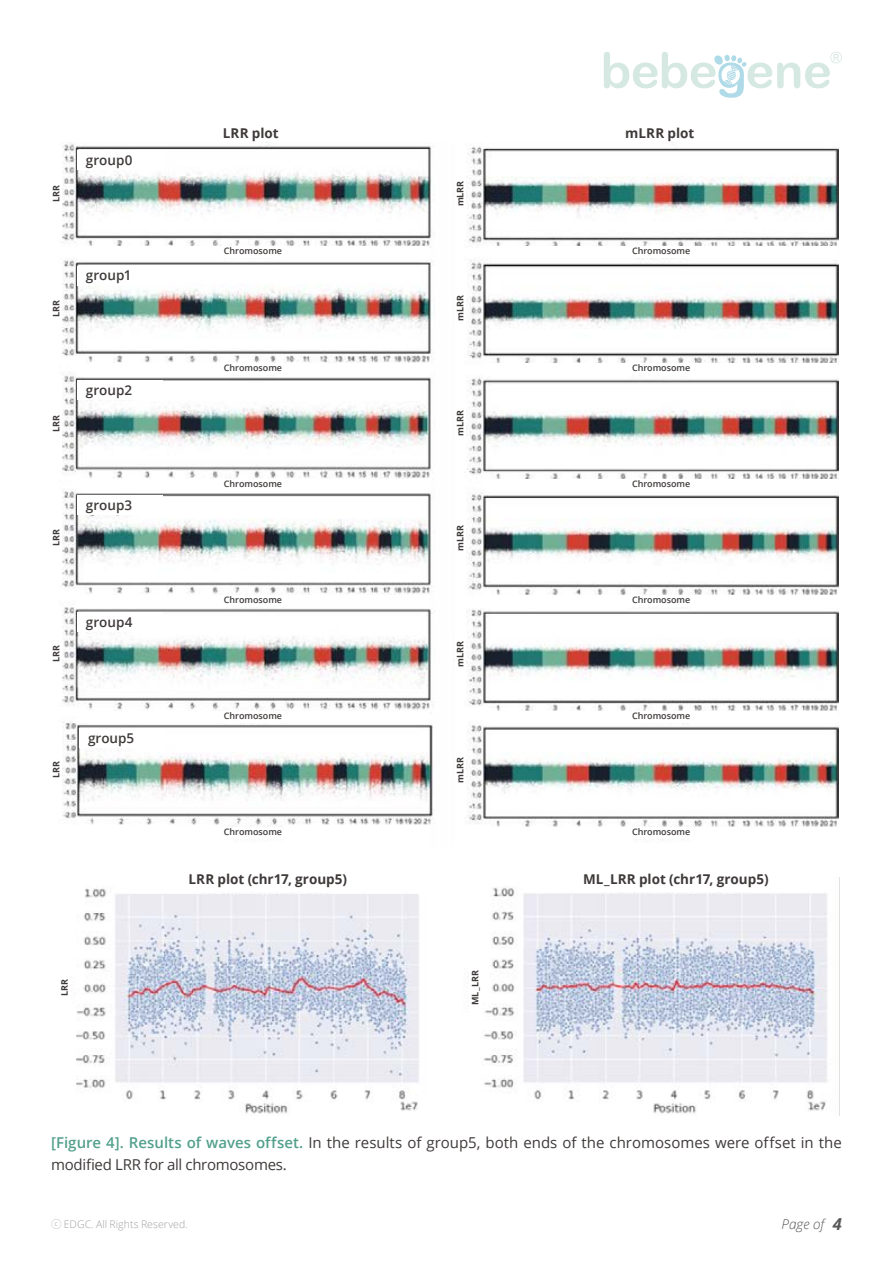
<style>
.page{position:relative;width:893px;height:1263px;background:#fff}
.page>*{position:absolute;margin:0;border:0;box-sizing:border-box;transform-origin:0 0}
.t1{font:15px/22.5px "Open Sans";letter-spacing:-.005em;color:#3e3a39}
.t2{font:700 13.5px "Open Sans";color:#3e3a39}
.t3{font:600 13.5px "Open Sans";color:#3e3a39}
.t4{font:italic 300 13.5px "Open Sans";color:#595757}
.t5{font:300 10.5px "Open Sans";letter-spacing:.005em;color:#9fa0a0}
.t6{font:600 9px "Open Sans";letter-spacing:-.005em;color:#3e3a39}
.t7{font:700 9px "Open Sans";letter-spacing:-.005em;color:#3e3a39}
.s1{font-weight:600;color:#53a08c}
.s2{font-family:"Noto Sans CJ Kkr";font-weight:100}
.s3{font-weight:700;font-size:16.5px}
</style>
<div class="page">
<svg style="left:604px;top:52px;width:238px;height:46px"></svg>
<img style="left:59px;top:142px;width:779px;height:699px">
<img style="left:76px;top:877px;width:764px;height:238px">
<div style="left:117px;top:867px;width:302px;height:25px;background:#fff"></div>
<div style="left:77px;top:247px;width:352px;height:11px;background:#fff"></div>
<div style="left:77px;top:364px;width:352px;height:11px;background:#fff"></div>
<div style="left:77px;top:479px;width:352px;height:12px;background:#fff"></div>
<div style="left:77px;top:595px;width:352px;height:12px;background:#fff"></div>
<div style="left:77px;top:711px;width:352px;height:12px;background:#fff"></div>
<div style="left:77px;top:827px;width:352px;height:11px;background:#fff"></div>
<div style="left:485px;top:247px;width:353px;height:11px;background:#fff"></div>
<div style="left:485px;top:364px;width:353px;height:11px;background:#fff"></div>
<div style="left:485px;top:479px;width:353px;height:12px;background:#fff"></div>
<div style="left:485px;top:595px;width:353px;height:12px;background:#fff"></div>
<div style="left:485px;top:711px;width:353px;height:12px;background:#fff"></div>
<div style="left:485px;top:827px;width:353px;height:11px;background:#fff"></div>
<div style="left:525px;top:867px;width:302px;height:25px;background:#fff"></div>
<div style="left:77px;top:150px;width:85px;height:20px;background:#fff"></div>
<div style="left:77px;top:266px;width:85px;height:20px;background:#fff"></div>
<div style="left:77px;top:381px;width:85px;height:19px;background:#fff"></div>
<div style="left:77px;top:495px;width:85px;height:20px;background:#fff"></div>
<div style="left:77px;top:612px;width:85px;height:20px;background:#fff"></div>
<div style="left:80px;top:728px;width:85px;height:20px;background:#fff"></div>
<div style="left:51px;top:147px;width:11px;height:93px;background:#fff"></div>
<div style="left:51px;top:261px;width:11px;height:94px;background:#fff"></div>
<div style="left:51px;top:376px;width:11px;height:94px;background:#fff"></div>
<div style="left:51px;top:491px;width:11px;height:94px;background:#fff"></div>
<div style="left:51px;top:607px;width:11px;height:94px;background:#fff"></div>
<div style="left:51px;top:723px;width:11px;height:93px;background:#fff"></div>
<div style="left:455px;top:147px;width:10px;height:93px;background:#fff"></div>
<div style="left:455px;top:261px;width:10px;height:94px;background:#fff"></div>
<div style="left:455px;top:376px;width:10px;height:94px;background:#fff"></div>
<div style="left:455px;top:491px;width:10px;height:94px;background:#fff"></div>
<div style="left:455px;top:607px;width:10px;height:94px;background:#fff"></div>
<div style="left:455px;top:723px;width:10px;height:93px;background:#fff"></div>
<div style="left:469px;top:941px;width:12px;height:93px;background:#fff"></div>
<p class="t2" style="left:223px;top:123px;width:57px">LRR plot</p>
<p class="t2" style="left:625px;top:123px;width:71px">mLRR plot</p>
<p class="t3" style="left:86px;top:150px;width:48px">group0</p>
<p class="t7" style="left:50px;top:202px;width:19px;rotate:-90deg">LRR</p>
<p class="t7" style="left:454px;top:206px;width:27px;rotate:-90deg">mLRR</p>
<p class="t6" style="left:224px;top:245px;width:60px">Chromosome</p>
<p class="t6" style="left:632px;top:245px;width:60px">Chromosome</p>
<p class="t3" style="left:86px;top:266px;width:47px">group1</p>
<p class="t7" style="left:50px;top:317px;width:19px;rotate:-90deg">LRR</p>
<p class="t7" style="left:454px;top:321px;width:27px;rotate:-90deg">mLRR</p>
<p class="t6" style="left:224px;top:362px;width:60px">Chromosome</p>
<p class="t6" style="left:632px;top:362px;width:60px">Chromosome</p>
<p class="t3" style="left:86px;top:381px;width:48px">group2</p>
<p class="t7" style="left:50px;top:432px;width:19px;rotate:-90deg">LRR</p>
<p class="t7" style="left:454px;top:436px;width:27px;rotate:-90deg">mLRR</p>
<p class="t6" style="left:224px;top:478px;width:60px">Chromosome</p>
<p class="t6" style="left:632px;top:478px;width:60px">Chromosome</p>
<p class="t3" style="left:86px;top:496px;width:48px">group3</p>
<p class="t7" style="left:50px;top:546px;width:19px;rotate:-90deg">LRR</p>
<p class="t7" style="left:454px;top:551px;width:27px;rotate:-90deg">mLRR</p>
<p class="t6" style="left:224px;top:594px;width:60px">Chromosome</p>
<p class="t6" style="left:632px;top:594px;width:60px">Chromosome</p>
<p class="t3" style="left:86px;top:613px;width:48px">group4</p>
<p class="t7" style="left:50px;top:662px;width:19px;rotate:-90deg">LRR</p>
<p class="t7" style="left:454px;top:667px;width:27px;rotate:-90deg">mLRR</p>
<p class="t6" style="left:224px;top:709px;width:60px">Chromosome</p>
<p class="t6" style="left:632px;top:709px;width:60px">Chromosome</p>
<p class="t3" style="left:88px;top:729px;width:48px">group5</p>
<p class="t7" style="left:50px;top:778px;width:19px;rotate:-90deg">LRR</p>
<p class="t7" style="left:454px;top:783px;width:27px;rotate:-90deg">mLRR</p>
<p class="t6" style="left:224px;top:825px;width:60px">Chromosome</p>
<p class="t6" style="left:632px;top:825px;width:60px">Chromosome</p>
<p class="t2" style="left:189px;top:869px;width:160px">LRR plot (chr17, group5)</p>
<p class="t2" style="left:583px;top:869px;width:187px">ML_LRR plot (chr17, group5)</p>
<p class="t7" style="left:58px;top:996px;width:19px;rotate:-90deg">LRR</p>
<p class="t7" style="left:469px;top:1005px;width:36px;rotate:-90deg">ML_LRR</p>
<p class="t1" style="left:51px;top:1130px;width:792px"><span class="s1">[Figure 4]. Results of waves offset.</span> In the results of group5, both ends of the chromosomes were offset in the modified LRR for all chromosomes.</p>
<p class="t5" style="left:51px;top:1217px;width:138px"><span class="s2">ⓒ</span> EDGC. All Rights Reserved.</p>
<p class="t4" style="left:781px;top:1214px;width:62px">Page of <span class="s3">4</span></p>
</div>
